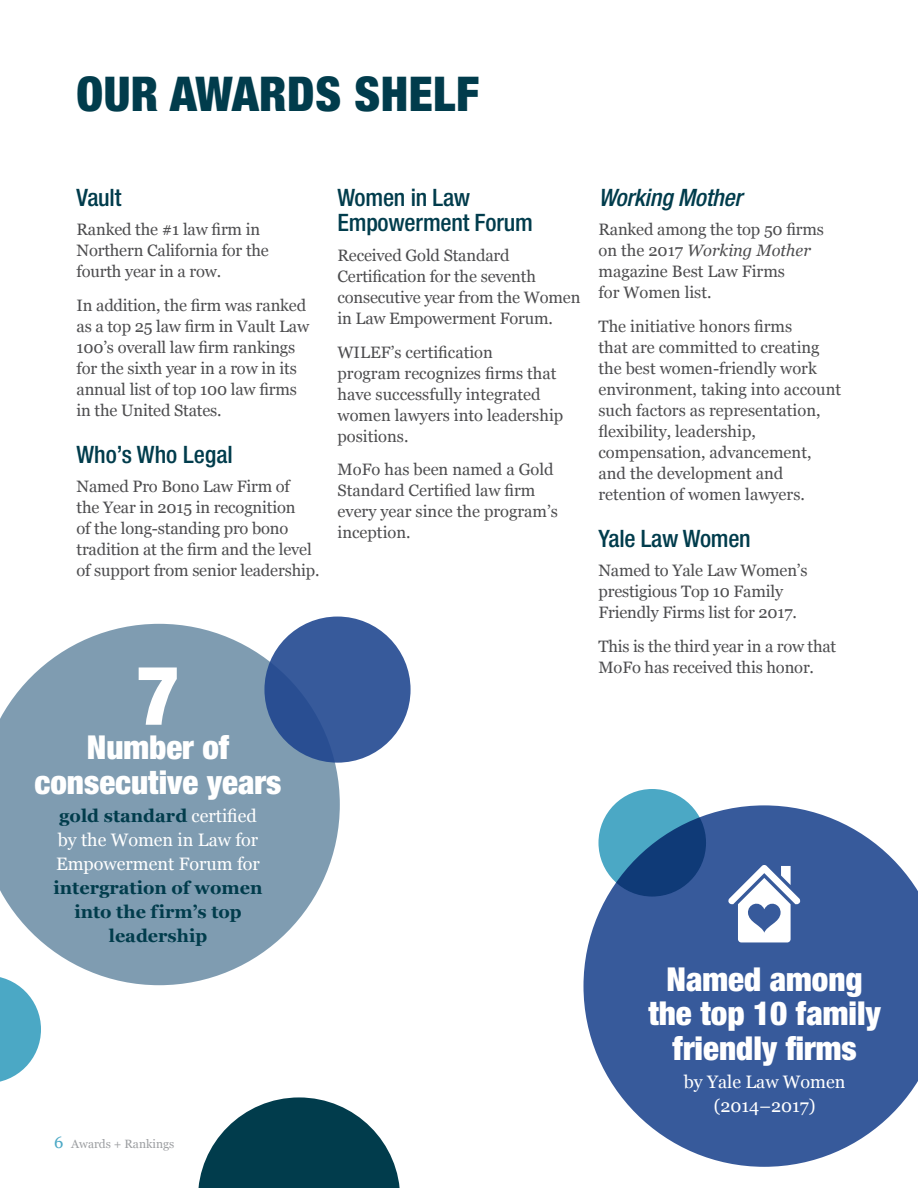
<style>
.page{position:relative;width:918px;height:1188px;background:#fff}
.page>*{position:absolute;margin:0;border:0;box-sizing:border-box;transform-origin:0 0}
.t1{font:900 condensed 82.5px "Helvetica Neue LT Std";color:#fff}
.t2{font:900 condensed 48px "Helvetica Neue LT Std";letter-spacing:.01em;color:#013c4c}
.t3{font:900 condensed 33px/34.8px "Helvetica Neue LT Std";color:#fff;text-align:center}
.t4{font:500 condensed 24px/25.5px "Helvetica Neue LT Std";letter-spacing:-.01em;color:#013c4c}
.t5{font:italic 500 condensed 24px "Helvetica Neue LT Std";letter-spacing:-.01em;color:#013c4c}
.t6{font:18px/24px "Georgia";color:#fff;text-align:center}
.t7{font:700 18px/24px "Georgia";color:#013c4c;text-align:center}
.t8{font:16.5px/21px "Georgia";letter-spacing:-.01em;color:#4d4d4f}
.t9{font:12px "Georgia";color:#9d9fa2}
.s1{font-weight:700;color:#013c4c}
.s2{font-size:16.5px;color:#4ba8c5}
.s3{font-style:italic}
</style>
<div class="page">
<svg style="left:198px;top:1097px;width:202px;height:91px"></svg>
<svg style="left:583px;top:805px;width:335px;height:362px;fill:#375a9b"></svg>
<svg style="left:728px;top:865px;width:72px;height:77px"></svg>
<svg style="left:0;top:624px;width:340px;height:361px;background:#92aabc"></svg>
<svg style="left:598px;top:789px;width:108px;height:108px;background:#3277a2"></svg>
<svg style="left:0;top:976px;width:41px;height:106px"></svg>
<div style="left:264px;top:617px;width:147px;height:146px;background:linear-gradient(to right,#2d5294,#3d5f9f);border-radius:50%"></div>
<h2 class="t2" style="left:77px;top:64px;width:404px">OUR AWARDS SHELF</h2>
<h3 class="t4" style="left:77px;top:184px;width:46px">Vault</h3>
<p class="t8" style="left:77px;top:220px;width:194px">Ranked the #1 law firm in<br>Northern California for the fourth year in a row.</p>
<p class="t8" style="left:77px;top:295px;width:234px">In addition, the firm was ranked as a top 25 law firm in Vault Law<br>100’s overall law firm rankings for the sixth year in a row in its annual list of top 100 law firms in the United States.</p>
<h3 class="t4" style="left:77px;top:441px;width:158px">Who’s Who Legal</h3>
<p class="t8" style="left:77px;top:477px;width:244px">Named Pro Bono Law Firm of<br>the Year in 2015 in recognition<br>of the long-standing pro bono tradition at the firm and the level of support from senior leadership.</p>
<h1 class="t1" style="left:137px;top:645px;width:44px">7</h1>
<h3 class="t3" style="left:35px;top:730px;width:248px">Number of consecutive years</h3>
<p class="t6" style="left:56px;top:804px;width:206px;text-align:left"><span class="s1">gold standard</span> certified by the Women in Law for<br>Empowerment Forum for</p>
<p class="t7" style="left:54px;top:876px;width:211px">intergration of women into the firm’s top leadership</p>
<p class="t9" style="left:54px;top:1136px;width:122px"><span class="s2">6</span> Awards + Rankings</p>
<h3 class="t4" style="left:338px;top:184px;width:197px">Women in Law<br>Empowerment Forum</h3>
<p class="t8" style="left:338px;top:245px;width:244px">Received Gold Standard<br>Certification for the seventh consecutive year from the Women in Law Empowerment Forum.</p>
<p class="t8" style="left:338px;top:342px;width:227px">WILEF’s certification<br>program recognizes firms that have successfully integrated women lawyers into leadership positions.</p>
<p class="t8" style="left:338px;top:460px;width:222px">MoFo has been named a Gold<br>Standard Certified law firm every year since the program’s inception.</p>
<h3 class="t5" style="left:598px;top:183px;width:145px">Working Mother</h3>
<p class="t8" style="left:598px;top:220px;width:227px">Ranked among the top 50 firms on the 2017 <span class="s3">Working Mother </span>magazine Best Law Firms<br>for Women list.</p>
<p class="t8" style="left:598px;top:316px;width:244px">The initiative honors firms<br>that are committed to creating the best women-friendly work environment, taking into account such factors as representation, flexibility, leadership, compensation, advancement, and the development and retention of women lawyers.</p>
<h3 class="t4" style="left:598px;top:525px;width:154px">Yale Law Women</h3>
<p class="t8" style="left:598px;top:561px;width:211px">Named to Yale Law Women’s prestigious Top 10 Family<br>Friendly Firms list for 2017.</p>
<p class="t8" style="left:598px;top:636px;width:239px">This is the third year in a row that<br>MoFo has received this honor.</p>
<h3 class="t3" style="left:648px;top:961px;width:234px">Named among the top 10 family friendly firms</h3>
<p class="t6" style="left:684px;top:1071px;width:163px">by Yale Law Women (2014–2017)</p>
</div>
